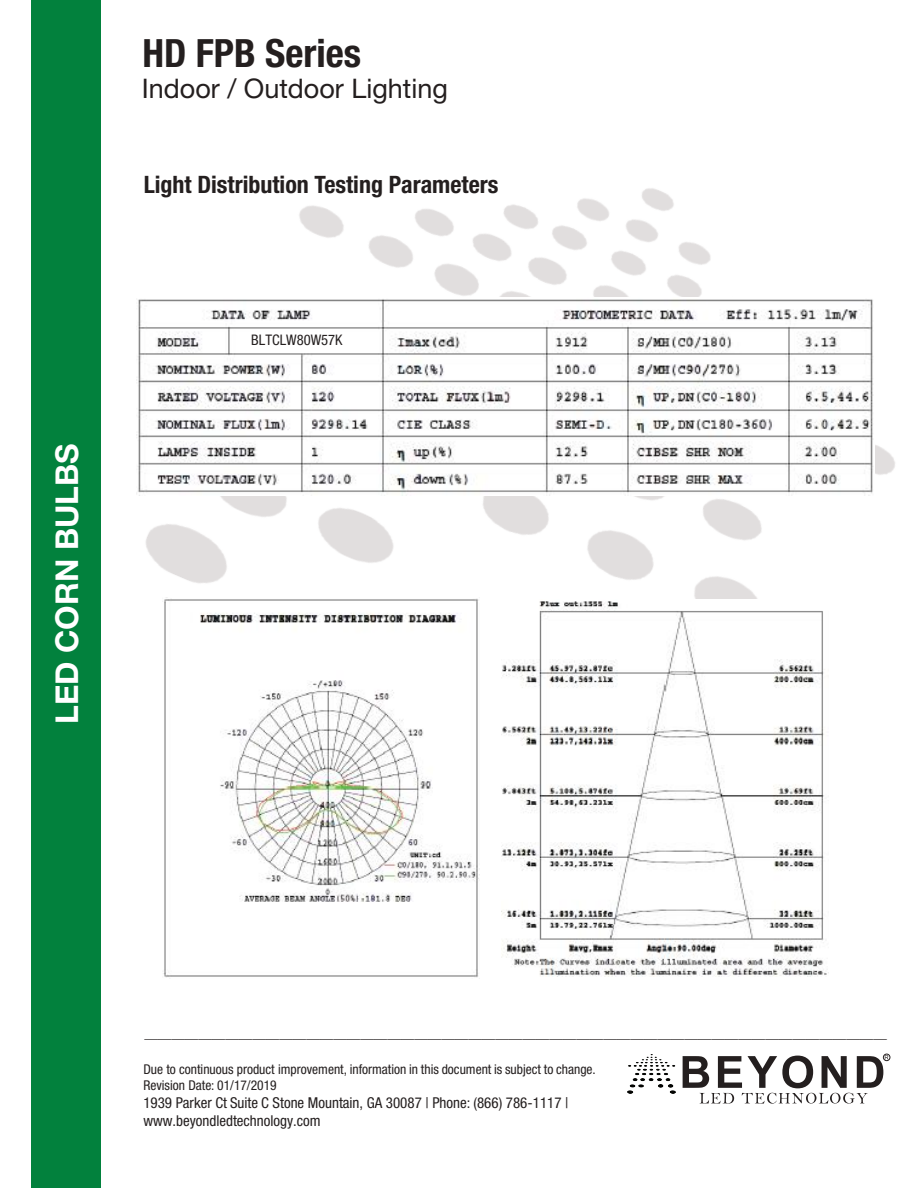
<style>
.page{position:relative;width:918px;height:1188px;background:#fff}
.page>*{position:absolute;margin:0;border:0;box-sizing:border-box;transform-origin:0 0}
.t1{font:700 condensed 39px "Helvetica Neue LT Pro";color:#241f1f}
.t2{font:700 31.5px "Helvetica Neue LT Pro";color:#fff}
.t3{font:27px "Helvetica Neue LT Pro";color:#241f1f}
.t4{font:700 condensed 24px "Helvetica Neue LT Pro";color:#241f1f}
.t5{font:condensed 15px/18px "Helvetica Neue LT Pro";color:#241f1f}
.t6{font:condensed 14.55px "Helvetica Neue LT Pro";color:#241f1f}
.t7{font:condensed 13.5px/16.2px "Helvetica Neue LT Pro";color:#241f1f}
.t8{font:700 condensed 13.2px "Helvetica Neue LT Pro";color:#241f1f;scale:2.04 1}
</style>
<div class="page">
<img style="left:100px;top:0;width:795px;height:987px">
<div style="left:883px;top:1054px;width:7px;height:7px;border:1px solid #241f1f;border-radius:50%"></div>
<svg style="left:683px;top:1055px;width:206px;height:49px"></svg>
<img style="left:628px;top:1054px;width:47px;height:39px">
<div style="left:144px;top:297px;width:189px;height:25px;background:#fff"></div>
<div style="left:31px;top:0;width:69px;height:1188px;background:#02813d"></div>
<img style="left:136px;top:298px;width:738px;height:198px">
<img style="left:163px;top:598px;width:316px;height:380px">
<img style="left:502px;top:600px;width:326px;height:377px">
<h2 class="t2" style="left:47px;top:724px;width:282px;rotate:-90deg">LED CORN BULBS</h2>
<h1 class="t1" style="left:142px;top:30px;width:220px">HD FPB Series</h1>
<h3 class="t3" style="left:142px;top:71px;width:308px">Indoor / Outdoor Lighting</h3>
<h3 class="t4" style="left:144px;top:170px;width:356px">Light Distribution Testing Parameters</h3>
<p class="t6" style="left:251px;top:331px;width:93px">BLTCLW80W57K</p>
<p class="t8" style="left:144px;top:1025px;width:365px">_______________________________________________________</p>
<p class="t7" style="left:143px;top:1061px;width:454px">Due to continuous product improvement, information in this document is subject to change.<br>Revision Date: 01/17/2019</p>
<p class="t5" style="left:143px;top:1093px;width:427px">1939 Parker Ct Suite C Stone Mountain, GA 30087 | Phone: (866) 786-1117 | www.beyondledtechnology.com</p>
</div>
